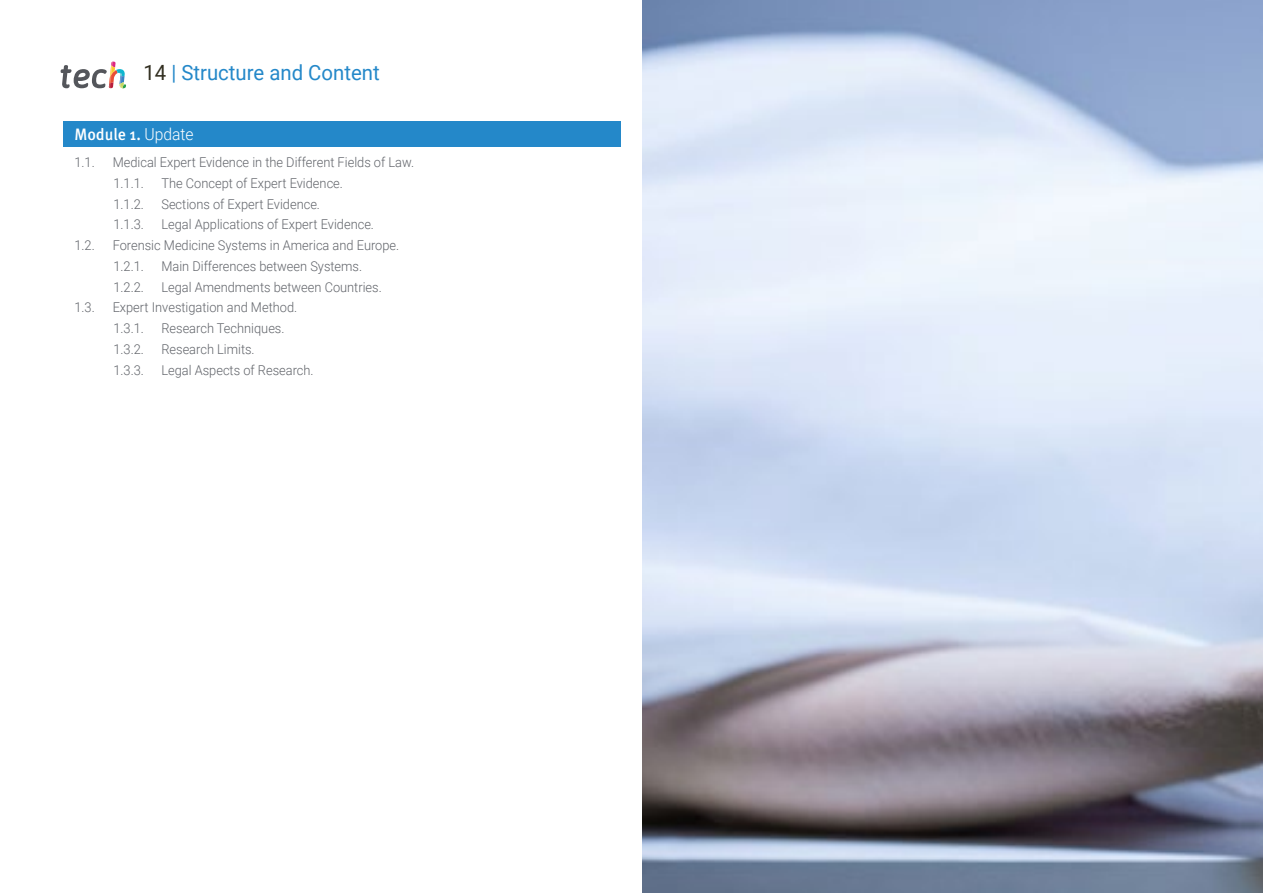
<style>
.page{position:relative;width:1263px;height:893px;background:#fff}
.page>*{position:absolute;margin:0;border:0;box-sizing:border-box;transform-origin:0 0}
.t1{font:21px "Roboto";color:#2488c9}
.t2{font:500 16.5px "Meta Pro";color:#fff;scale:.95 1}
.t3{font:300 13.5px/20.7px "Roboto";color:#61646a;scale:.95 1}
.s1{color:#312e20}
.s2{font-family:"Roboto";font-weight:300}
</style>
<div class="page">
<div style="left:63px;top:121px;width:558px;height:25px;background:#2488c9"></div>
<img style="left:642px;top:0;width:621px;height:893px">
<svg style="left:61px;top:62px;width:65px;height:27px"></svg>
<h1 class="t1" style="left:144px;top:57px;width:238px"><span class="s1">14</span> | Structure and Content</h1>
<p class="t2" style="left:74px;top:124px;width:127px">Module 1. <span class="s2">Update</span></p>
<p class="t3" style="left:74px;top:151px;width:23px">1.1.</p>
<p class="t3" style="left:113px;top:151px;width:319px">Medical Expert Evidence in the Different Fields of Law.<br>1.1.1.</p>
<p class="t3" style="left:161px;top:172px;width:193px">The Concept of Expert Evidence.</p>
<p class="t3" style="left:113px;top:193px;width:34px">1.1.2.</p>
<p class="t3" style="left:161px;top:193px;width:168px">Sections of Expert Evidence.</p>
<p class="t3" style="left:113px;top:214px;width:34px">1.1.3.</p>
<p class="t3" style="left:161px;top:214px;width:225px">Legal Applications of Expert Evidence.</p>
<p class="t3" style="left:74px;top:234px;width:23px">1.2.</p>
<p class="t3" style="left:113px;top:234px;width:303px">Forensic Medicine Systems in America and Europe.<br>1.2.1.</p>
<p class="t3" style="left:161px;top:255px;width:213px">Main Differences between Systems.</p>
<p class="t3" style="left:113px;top:276px;width:34px">1.2.2.</p>
<p class="t3" style="left:161px;top:276px;width:233px">Legal Amendments between Countries.</p>
<p class="t3" style="left:74px;top:297px;width:23px">1.3.</p>
<p class="t3" style="left:113px;top:297px;width:196px">Expert Investigation and Method.<br>1.3.1.</p>
<p class="t3" style="left:161px;top:317px;width:131px">Research Techniques.</p>
<p class="t3" style="left:113px;top:338px;width:34px">1.3.2.</p>
<p class="t3" style="left:161px;top:338px;width:100px">Research Limits.</p>
<p class="t3" style="left:113px;top:359px;width:34px">1.3.3.</p>
<p class="t3" style="left:161px;top:359px;width:162px">Legal Aspects of Research.</p>
</div>
